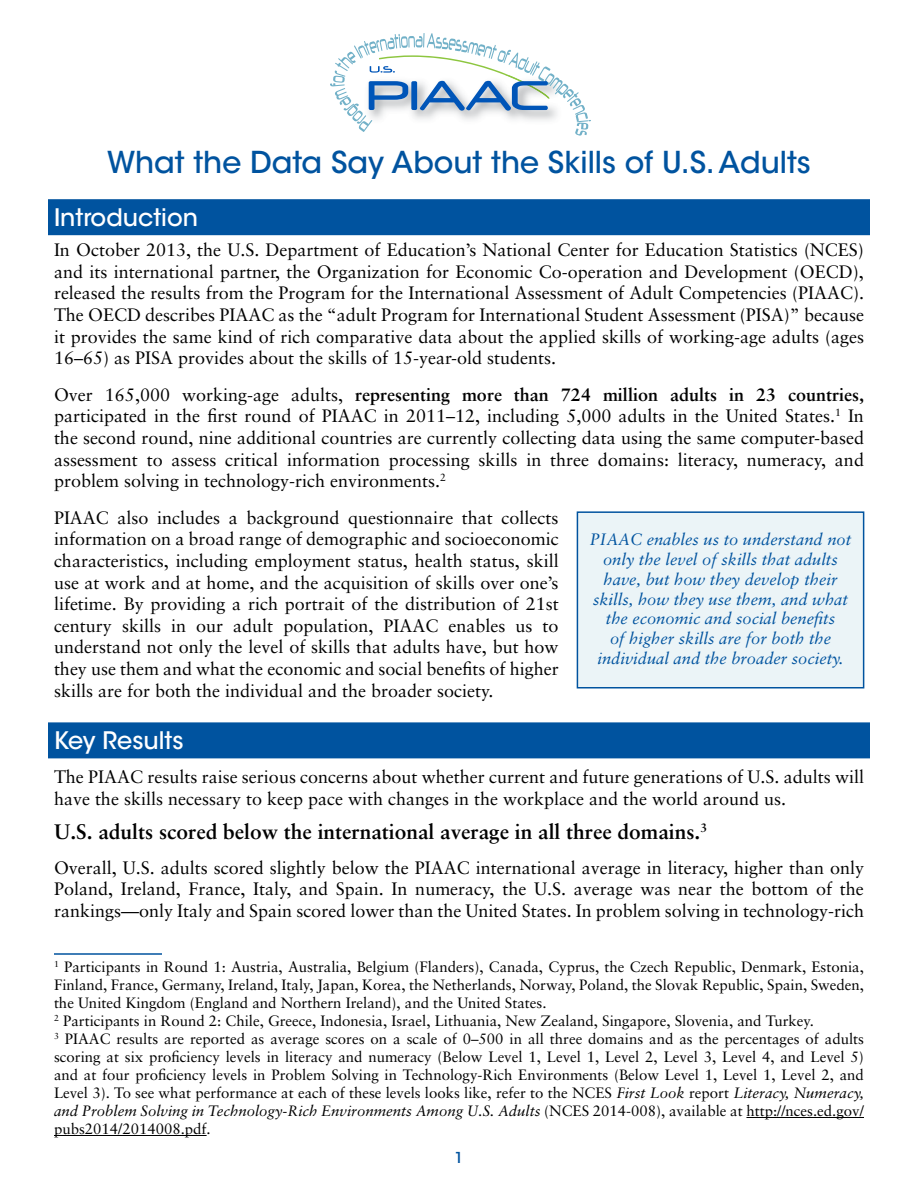
<style>
.page{position:relative;width:918px;height:1188px;background:#fff}
.page>*{position:absolute;margin:0;border:0;box-sizing:border-box;transform-origin:0 0}
.t1{font:500 30px "ITC Avant Garde Std";color:#00539f}
.t2{font:500 24px "ITC Avant Garde Std";color:#fff}
.t3{font:700 21px "Sabon";color:#000}
.t4{font:18px/21.6px "Sabon";color:#000;text-align:justify}
.t5{font:italic 16.5px/19.8px "Sabon";color:#00539f;text-align:center}
.t6{font:15px/18px "Sabon";color:#000;text-align:justify}
.t7{font:500 15px "ITC Avant Garde Std";color:#00539f}
.t8{font:700 12.3px "Sabon";color:#000}
.t9{font:10.5px "Sabon";color:#000}
.s1{font-weight:700}
.s2{font-style:italic}
</style>
<div class="page">
<div style="left:48px;top:199px;width:822px;height:36px;background:#00539f"></div>
<div style="left:48px;top:722px;width:822px;height:36px;background:#00539f"></div>
<hr style="left:54px;top:953px;width:108px;height:2px;background:#00539f">
<hr style="left:746px;top:1117px;width:118px;height:1px;background:#000">
<hr style="left:54px;top:1135px;width:153px;height:1px;background:#000">
<svg style="left:330px;top:33px;width:261px;height:103px"></svg>
<div style="left:577px;top:512px;width:287px;height:176px;background:#ebf4f7"></div>
<div style="left:577px;top:511px;width:287px;height:177px;border:2px solid #00539f"></div>
<h1 class="t1" style="left:107px;top:144px;width:705px">What the Data Say About the Skills of U.S. Adults</h1>
<h2 class="t2" style="left:54px;top:203px;width:146px">Introduction</h2>
<p class="t4" style="left:54px;top:239px;width:812px">In October 2013, the U.S. Department of Education’s National Center for Education Statistics (NCES) and its international partner, the Organization for Economic Co-operation and Development (OECD), released the results from the Program for the International Assessment of Adult Competencies (PIAAC).<br>The OECD describes PIAAC as the “adult Program for International Student Assessment (PISA)” because it provides the same kind of rich comparative data about the applied skills of working-age adults (ages 16–65) as PISA provides about the skills of 15-year-old students.</p>
<p class="t4" style="left:54px;top:384px;width:812px">Over 165,000 working-age adults, <span class="s1">representing more than 724 million adults in 23 countries, </span>participated in the first round of PIAAC in 2011–12, including 5,000 adults in the United States.</p>
<p class="t9" style="left:835px;top:406px;width:7px">1</p>
<p class="t4" style="left:54px;top:405px;width:812px;text-indent:794px">In the second round, nine additional countries are currently collecting data using the same computer-based assessment to assess critical information processing skills in three domains: literacy, numeracy, and problem solving in technology-rich environments.</p>
<p class="t9" style="left:440px;top:471px;width:7px">2</p>
<p class="t4" style="left:54px;top:507px;width:506px">PIAAC also includes a background questionnaire that collects information on a broad range of demographic and socioeconomic characteristics, including employment status, health status, skill use at work and at home, and the acquisition of skills over one’s lifetime. By providing a rich portrait of the distribution of 21st century skills in our adult population, PIAAC enables us to understand not only the level of skills that adults have, but how they use them and what the economic and social benefits of higher skills are for both the individual and the broader society.</p>
<h2 class="t2" style="left:54px;top:726px;width:131px">Key Results</h2>
<p class="t4" style="left:54px;top:766px;width:812px">The PIAAC results raise serious concerns about whether current and future generations of U.S. adults will have the skills necessary to keep pace with changes in the workplace and the world around us.</p>
<p class="t5" style="left:590px;top:529px;width:263px">PIAAC enables us to understand not only the level of skills that adults have, but how they develop their skills, how they use them, and what the economic and social benefits<br>of higher skills are for both the individual and the broader society.</p>
<h3 class="t3" style="left:54px;top:819px;width:648px">U.S. adults scored below the international average in all three domains.</h3>
<p class="t8" style="left:700px;top:820px;width:8px">3</p>
<p class="t4" style="left:54px;top:856px;width:812px">Overall, U.S. adults scored slightly below the PIAAC international average in literacy, higher than only Poland, Ireland, France, Italy, and Spain. In numeracy, the U.S. average was near the bottom of the rankings—only Italy and Spain scored lower than the United States. In problem solving in technology-rich</p>
<p class="t6" style="left:54px;top:958px;width:812px"><sup>1</sup> Participants in Round 1: Austria, Australia, Belgium (Flanders), Canada, Cyprus, the Czech Republic, Denmark, Estonia, Finland, France, Germany, Ireland, Italy, Japan, Korea, the Netherlands, Norway, Poland, the Slovak Republic, Spain, Sweden, the United Kingdom (England and Northern Ireland), and the United States.</p>
<p class="t6" style="left:54px;top:1012px;width:761px"><sup>2</sup> Participants in Round 2: Chile, Greece, Indonesia, Israel, Lithuania, New Zealand, Singapore, Slovenia, and Turkey.</p>
<p class="t6" style="left:54px;top:1030px;width:812px"><sup>3</sup> PIAAC results are reported as average scores on a scale of 0–500 in all three domains and as the percentages of adults scoring at six proficiency levels in literacy and numeracy (Below Level 1, Level 1, Level 2, Level 3, Level 4, and Level 5) and at four proficiency levels in Problem Solving in Technology-Rich Environments (Below Level 1, Level 1, Level 2, and Level 3). To see what performance at each of these levels looks like, refer to the NCES <span class="s2">First Look</span> report <span class="s2">Literacy, Numeracy, and Problem Solving in Technology-Rich Environments Among U.S. Adults</span> (NCES 2014-008), available at http://nces.ed.gov/ pubs2014/2014008.pdf.</p>
<p class="t7" style="left:455px;top:1148px;width:10px">1</p>
</div>
